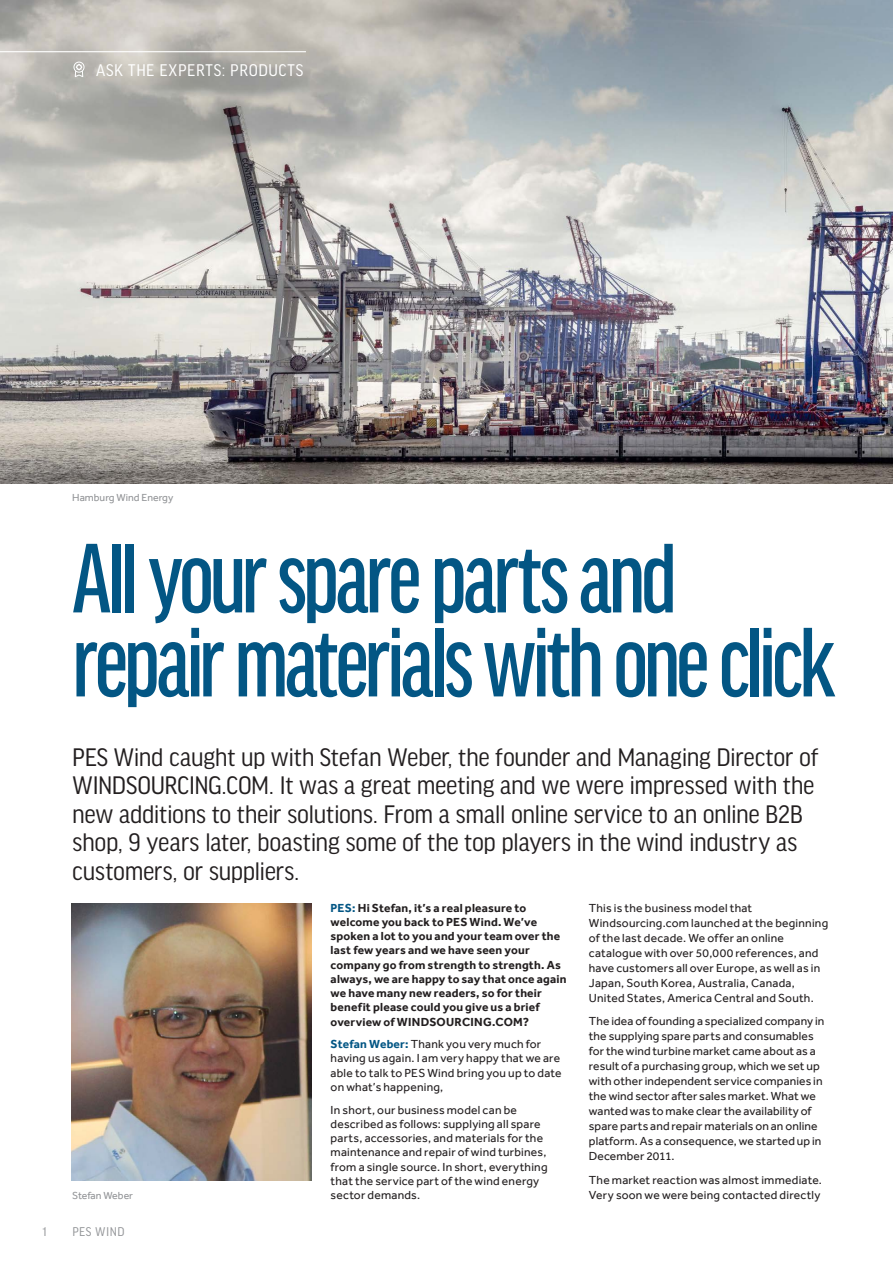
<style>
.page{position:relative;width:893px;height:1263px;background:#fff}
.page>*{position:absolute;margin:0;border:0;box-sizing:border-box;transform-origin:0 0}
.Heading_40pt_2015{font:500 extra-condensed 105px/84px "Good Headline Pro";letter-spacing:-.035em;color:#035684}
.Body_Copy_2015{font:27px/28.5px "Good Headline Pro Narr";letter-spacing:-.015em;color:#231f20}
.Page_head_2015{font:18px "Good Headline Pro Narr";letter-spacing:.035em;color:#fff}
.t1{font:13.5px "Good Headline Pro Narr";letter-spacing:.035em;color:#939598}
.Body_Copy_2015-2{font:12px/15px "Effra";letter-spacing:.015em;color:#231f20}
.Body_Copy_2015-3{font:700 12px/14.2px "Effra";letter-spacing:.015em;color:#231f20}
.CAPTIONS{font:10.5px "Effra";color:#939598}
.s1{color:#035684}
.s2{font-weight:700;color:#035684}
</style>
<div class="page">
<img style="left:0;top:0;width:893px;height:484px">
<hr style="left:0;top:51px;width:306px;height:1px;background:#fff">
<div style="left:74px;top:62px;width:10px;height:11px;border:1px solid #fff;border-radius:50%"></div>
<svg style="left:74px;top:63px;width:10px;height:15px"></svg>
<img style="left:71px;top:904px;width:241px;height:276px">
<p class="Page_head_2015" style="left:96px;top:61px;width:209px">ASK THE EXPERTS: PRODUCTS</p>
<p class="CAPTIONS" style="left:72px;top:491px;width:103px">Hamburg Wind Energy</p>
<p class="Heading_40pt_2015" style="left:72px;top:537px;width:765px">All your spare parts and repair materials with one click</p>
<p class="Body_Copy_2015" style="left:72px;top:743px;width:748px">PES Wind caught up with Stefan Weber, the founder and Managing Director of WINDSOURCING.COM. It was a great meeting and we were impressed with the new additions to their solutions. From a small online service to an online B2B shop, 9 years later, boasting some of the top players in the wind industry as customers, or suppliers.</p>
<p class="CAPTIONS" style="left:72px;top:1189px;width:62px">Stefan Weber</p>
<p class="t1" style="left:43px;top:1225px;width:6px">1</p>
<p class="t1" style="left:72px;top:1225px;width:54px">PES WIND</p>
<p class="Body_Copy_2015-3" style="left:331px;top:900px;width:237px"><span class="s1">PES:</span> Hi Stefan, it’s a real pleasure to welcome you back to PES Wind. We’ve spoken a lot to you and your team over the last few years and we have seen your company go from strength to strength. As always, we are happy to say that once again we have many new readers, so for their benefit please could you give us a brief overview of WINDSOURCING.COM?</p>
<p class="Body_Copy_2015-2" style="left:331px;top:1037px;width:233px;line-height:14.2px"><span class="s2">Stefan Weber:</span> Thank you very much for having us again. I am very happy that we are able to talk to PES Wind bring you up to date on what’s happening,</p>
<p class="Body_Copy_2015-2" style="left:331px;top:1102px;width:219px;line-height:14.2px">In short, our business model can be described as follows: supplying all spare parts, accessories, and materials for the maintenance and repair of wind turbines, from a single source. In short, everything that the service part of the wind energy sector demands.</p>
<p class="Body_Copy_2015-2" style="left:589px;top:900px;width:241px">This is the business model that Windsourcing.com launched at the beginning of the last decade. We offer an online catalogue with over 50,000 references, and have customers all over Europe, as well as in Japan, South Korea, Australia, Canada, United States, America Central and South.</p>
<p class="Body_Copy_2015-2" style="left:589px;top:1013px;width:237px">The idea of founding a specialized company in the supplying spare parts and consumables for the wind turbine market came about as a result of a purchasing group, which we set up with other independent service companies in the wind sector after sales market. What we wanted was to make clear the availability of spare parts and repair materials on an online platform. As a consequence, we started up in December 2011.</p>
<p class="Body_Copy_2015-2" style="left:589px;top:1172px;width:235px">The market reaction was almost immediate.<br>Very soon we were being contacted directly</p>
</div>
